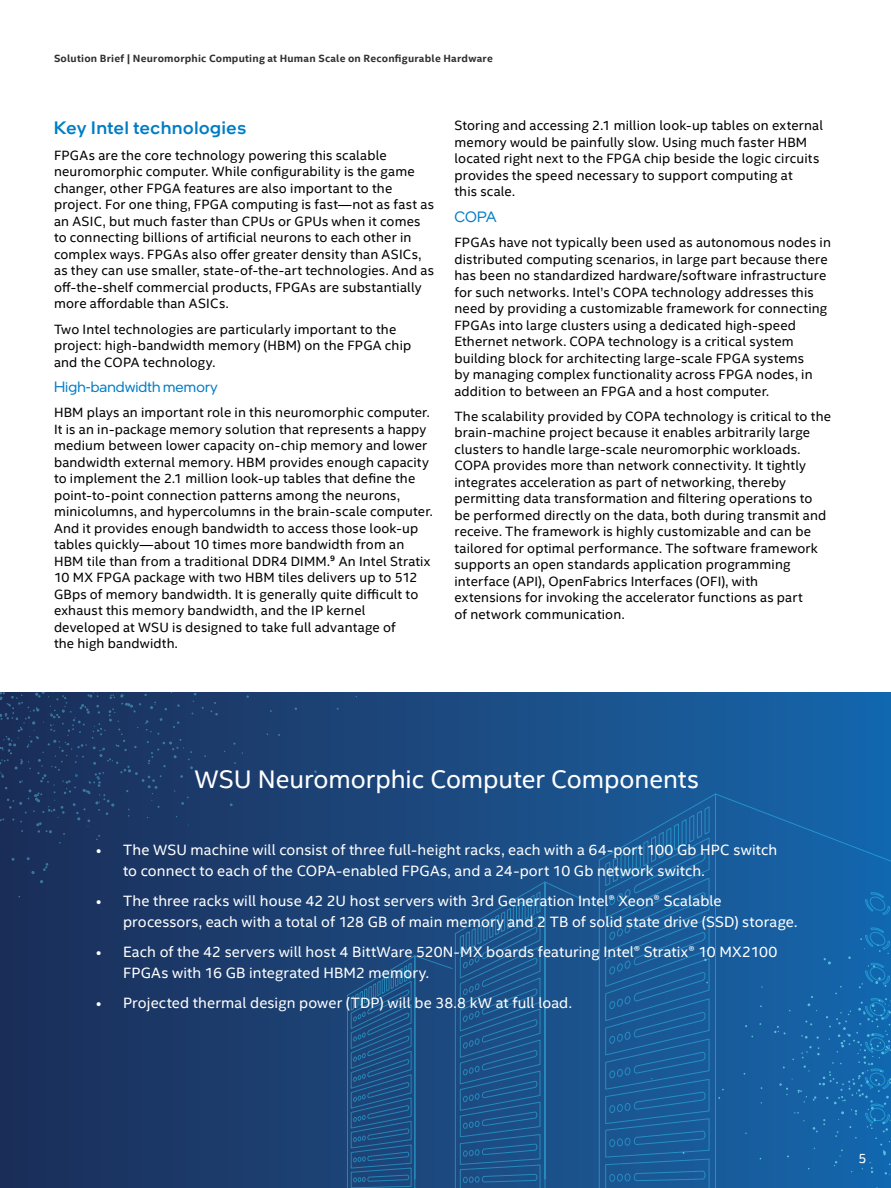
<style>
.page{position:relative;width:891px;height:1188px;background:#fff}
.page>*{position:absolute;margin:0;border:0;box-sizing:border-box;transform-origin:0 0}
.t1{font:25.5px "Intel Clear";letter-spacing:-.005em;color:#fff}
.t2{font:500 18px "Intel One Display";letter-spacing:.04em;color:#007dc5}
.t3{font:15px/21px "Intel Clear";letter-spacing:.005em;color:#fff}
.t4{font:15px "Intel One Display";letter-spacing:.01em;color:#007dc5}
.t5{font:13.5px/16.5px "Intel Clear";letter-spacing:.01em;color:#000}
.t6{font:13.5px "Intel Clear";color:#fff}
.t7{font:700 10.5px "Intel Clear";letter-spacing:.02em;color:#2e2f2f}
</style>
<div class="page">
<div style="left:0;top:692px;width:891px;height:496px;background:linear-gradient(to right,#1d2d56,#1767ac)"></div>
<svg style="left:347px;top:793px;width:544px;height:395px;background:#1a5995"></svg>
<svg style="left:210px;top:710px;width:8px;height:6px"></svg>
<svg style="left:31px;top:871px;width:4px;height:3px"></svg>
<svg style="left:43px;top:863px;width:5px;height:8px"></svg>
<svg style="left:0;top:692px;width:196px;height:158px;background:#1b3562"></svg>
<p class="t7" style="left:54px;top:52px;width:440px">Solution Brief | Neuromorphic Computing at Human Scale on Reconfigurable Hardware</p>
<h2 class="t2" style="left:54px;top:116px;width:194px">Key Intel technologies</h2>
<p class="t5" style="left:54px;top:147px;width:382px">FPGAs are the core technology powering this scalable neuromorphic computer. While configurability is the game changer, other FPGA features are also important to the project. For one thing, FPGA computing is fast—not as fast as an ASIC, but much faster than CPUs or GPUs when it comes to connecting billions of artificial neurons to each other in complex ways. FPGAs also offer greater density than ASICs, as they can use smaller, state-of-the-art technologies. And as off-the-shelf commercial products, FPGAs are substantially more affordable than ASICs.</p>
<p class="t5" style="left:54px;top:321px;width:359px">Two Intel technologies are particularly important to the project: high-bandwidth memory (HBM) on the FPGA chip and the COPA technology.</p>
<p class="t4" style="left:54px;top:377px;width:166px">High-bandwidth memory</p>
<p class="t5" style="left:54px;top:405px;width:380px">HBM plays an important role in this neuromorphic computer.<br>It is an in-package memory solution that represents a happy medium between lower capacity on-chip memory and lower bandwidth external memory. HBM provides enough capacity to implement the 2.1 million look-up tables that define the point-to-point connection patterns among the neurons, minicolumns, and hypercolumns in the brain-scale computer.<br>And it provides enough bandwidth to access those look-up tables quickly—about 10 times more bandwidth from an HBM tile than from a traditional DDR4 DIMM.⁹ An Intel Stratix 10 MX FPGA package with two HBM tiles delivers up to 512<br>GBps of memory bandwidth. It is generally quite difficult to exhaust this memory bandwidth, and the IP kernel developed at WSU is designed to take full advantage of<br>the high bandwidth.</p>
<p class="t5" style="left:455px;top:117px;width:370px">Storing and accessing 2.1 million look-up tables on external memory would be painfully slow. Using much faster HBM located right next to the FPGA chip beside the logic circuits provides the speed necessary to support computing at<br>this scale.</p>
<p class="t4" style="left:454px;top:207px;width:44px">COPA</p>
<p class="t5" style="left:454px;top:234px;width:378px">FPGAs have not typically been used as autonomous nodes in distributed computing scenarios, in large part because there has been no standardized hardware/software infrastructure for such networks. Intel’s COPA technology addresses this need by providing a customizable framework for connecting FPGAs into large clusters using a dedicated high-speed Ethernet network. COPA technology is a critical system building block for architecting large-scale FPGA systems<br>by managing complex functionality across FPGA nodes, in addition to between an FPGA and a host computer.</p>
<p class="t5" style="left:454px;top:408px;width:378px">The scalability provided by COPA technology is critical to the brain-machine project because it enables arbitrarily large clusters to handle large-scale neuromorphic workloads.<br>COPA provides more than network connectivity. It tightly integrates acceleration as part of networking, thereby permitting data transformation and filtering operations to be performed directly on the data, both during transmit and receive. The framework is highly customizable and can be tailored for optimal performance. The software framework supports an open standards application programming interface (API), OpenFabrics Interfaces (OFI), with<br>extensions for invoking the accelerator functions as part<br>of network communication.</p>
<h1 class="t1" style="left:195px;top:763px;width:506px">WSU Neuromorphic Computer Components</h1>
<p class="t3" style="left:123px;top:840px;width:656px;text-indent:-27px">• The WSU machine will consist of three full-height racks, each with a 64-port 100 Gb HPC switch to connect to each of the COPA-enabled FPGAs, and a 24-port 10 Gb network switch.</p>
<p class="t3" style="left:123px;top:890px;width:676px;text-indent:-27px">• The three racks will house 42 2U host servers with 3rd Generation Intel® Xeon® Scalable processors, each with a total of 128 GB of main memory and 2 TB of solid state drive (SSD) storage.</p>
<p class="t3" style="left:123px;top:941px;width:656px;text-indent:-27px">• Each of the 42 servers will host 4 BittWare 520N-MX boards featuring Intel® Stratix® 10 MX2100<br>FPGAs with 16 GB integrated HBM2 memory.</p>
<p class="t3" style="left:96px;top:992px;width:477px">• Projected thermal design power (TDP) will be 38.8 kW at full load.</p>
<p class="t6" style="left:858px;top:1150px;width:10px">5</p>
</div>
